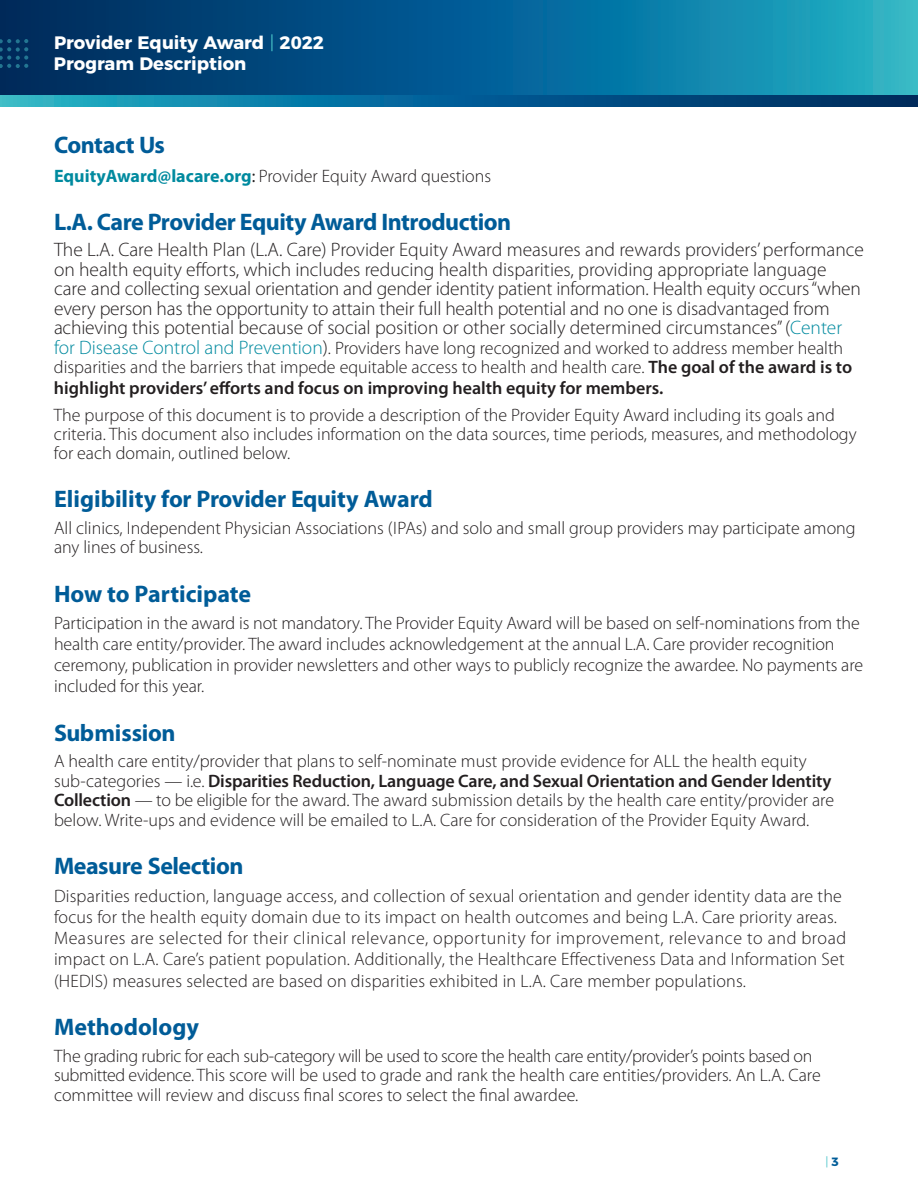
<style>
.page{position:relative;width:918px;height:1188px;background:#fff}
.page>*{position:absolute;margin:0;border:0;box-sizing:border-box;transform-origin:0 0}
.t1{font:700 24px "Myriad Pro";letter-spacing:-.02em;color:#005c98}
.t2{font:700 24px "Myriad Pro";color:#005c98}
.t3{font:300 19.5px/19.5px "Myriad Pro";color:#231f20}
.t4{font:300 18px/19.5px "Myriad Pro";color:#231f20}
.t5{font:700 18px/21px "Montserrat";color:#fff}
.t6{font:700 12px "Montserrat";color:#005c98}
.s1{font-weight:300;color:#47c2c8}
.s2{font-weight:700;color:#008a9f}
.s3{font-weight:400;font-stretch:semi-condensed}
.s4{color:#008a9f}
.s5{font-size:19.5px;color:#008a9f}
.s6{font-size:19.5px}
.s7{font-weight:600}
</style>
<div class="page">
<svg style="left:0;top:0;width:918px;height:95px;background:#086592"></svg>
<svg style="left:0;top:95px;width:918px;height:12px;background:#096693"></svg>
<svg style="left:0;top:39px;width:28px;height:29px"></svg>
<p class="t5" style="left:54px;top:30px;width:272px">Provider Equity Award <span class="s1">|</span> 2022<br>Program Description</p>
<h2 class="t1" style="left:54px;top:129px;width:113px">Contact Us</h2>
<p class="t4" style="left:54px;top:166px;width:439px"><span class="s2">EquityAward@lacare.org</span><span class="s3">:</span> Provider Equity Award questions</p>
<h2 class="t1" style="left:54px;top:206px;width:459px">A.L . Care Provider Equity Award Introduction</h2>
<p class="t3" style="left:54px;top:240px;width:812px">The .A.L Care Health Plan .A.L( Care) Provider Equity Award measures and rewards providers’performance on health equity efforts, which includes reducing health disparities, providing appropriate language<br>care and collecting sexual orientation and gender identity patient information. Health equity occurs“when every person has the opportunity to attain their full health potential and no one is disadvantaged from achieving this potential because of social position or other socially determined circumstances” (<span class="s4">Center</span></p>
<p class="t4" style="left:54px;top:338px;width:800px;line-height:20.2px"><span class="s5">for Disease Control and Prevention</span> .<span class="s6">)</span> Providers have long recognized and worked to address member health disparities and the barriers that impede equitable access to health and health care. <span class="s7">The goal of the award is to highlight providers’efforts and focus on improving health equity for members.</span></p>
<p class="t4" style="left:54px;top:405px;width:804px;line-height:19px">The purpose of this document tois provide a description of the Provider Equity Award including its goals and criteria. This document also includes information on the data sources, time periods, measures, and methodology for each domain, outlined below.</p>
<h2 class="t2" style="left:54px;top:484px;width:380px">Eligibility for Provider Equity Award</h2>
<p class="t4" style="left:54px;top:518px;width:803px">All clinics, Independent Physician Associations (IPAs) and solo and small group providers may participate among any lines of business.</p>
<h2 class="t2" style="left:54px;top:578px;width:199px">How to Participate</h2>
<p class="t4" style="left:54px;top:613px;width:811px;line-height:21px">Participation in the award is not mandatory. The Provider Equity Award will be based on self-nominations from the health care entity/provider. The award includes acknowledgement at the annual .A.L Care provider recognition ceremony, publication in provider newsletters and other ways to publicly recognize the awardee. No payments are included for this year.</p>
<h2 class="t1" style="left:54px;top:717px;width:123px">Submission</h2>
<p class="t4" style="left:54px;top:752px;width:782px">A health care entity/provider that plans to self-nominate must provide evidence for ALL the health equity sub-categories — .e. i <span class="s7">Disparities Reduction, Language Care, and Sexual Orientation and Gender Identity Collection</span> — to be eligible for the award. The award submission details by the health care entity/provider are below. Write-ups and evidence will be emailed to .A.L Care for consideration of the Provider Equity Award.</p>
<h2 class="t1" style="left:54px;top:851px;width:191px">Measure Selection</h2>
<p class="t4" style="left:54px;top:886px;width:794px;line-height:21.1px">Disparities reduction, language access, and collection of sexual orientation and gender identity data are the focus for the health equity domain due to its impact on health outcomes and being .A.L Care priority areas.<br>Measures are selected for their clinical relevance, opportunity for improvement, relevance to and broad impact on .A.L Cares’ patient population. Additionally, the Healthcare Effectiveness Data and Information Set (HEDIS) measures selected are based on disparities exhibited in .A.L Care member populations.</p>
<h2 class="t2" style="left:54px;top:1012px;width:147px">Methodology</h2>
<p class="t4" style="left:54px;top:1046px;width:768px">The grading rubric for each sub-category will be used to score the health care entity/providers’ points based on submitted evidence.This score will be used to grade and rank the health care entities/providers. An .A.L Care committee will review and discuss final scores to select the final awardee.</p>
<p class="t6" style="left:825px;top:1152px;width:15px">3<span class="s1">|</span></p>
</div>
